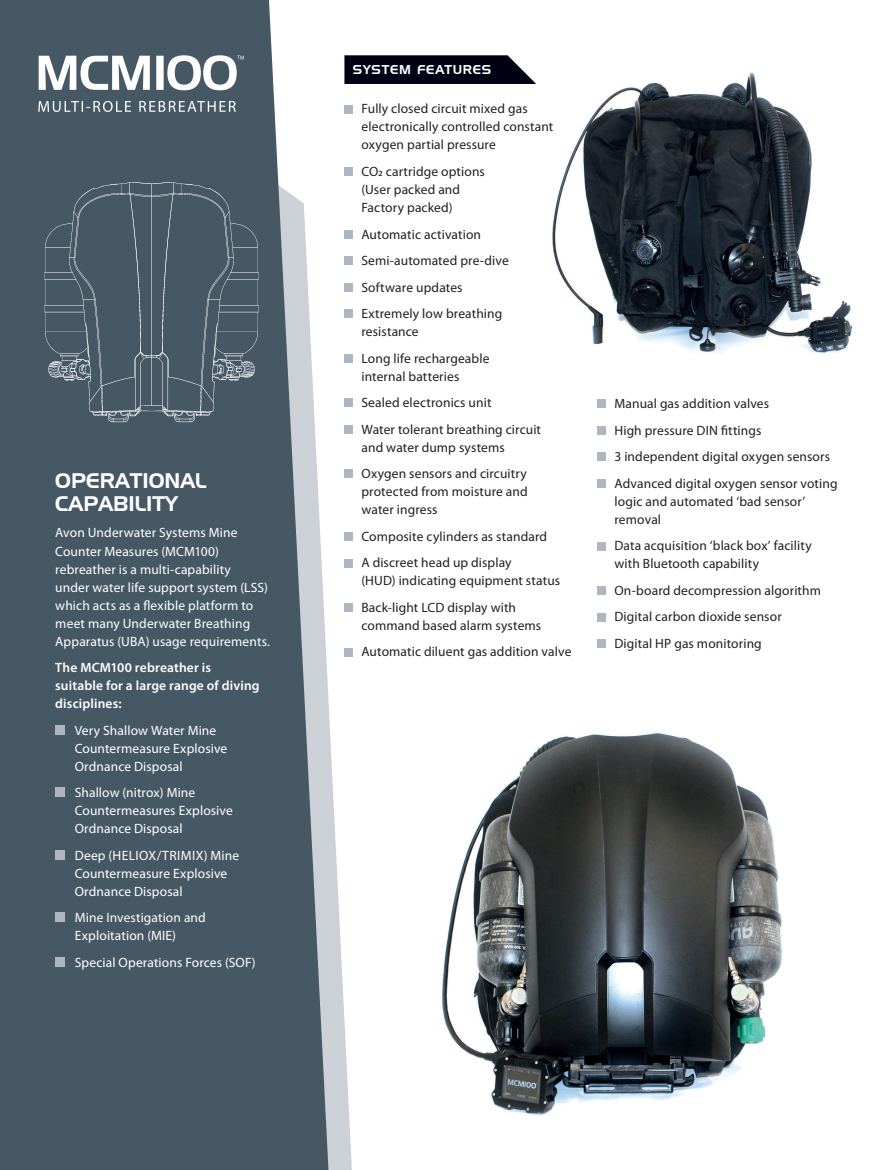
<style>
.page{position:relative;width:893px;height:1170px;background:#fff}
.page>*{position:absolute;margin:0;border:0;box-sizing:border-box;transform-origin:0 0}
.t1{font:21px/22.5px "Hanzel Normal";color:#fff}
.t2{font:13.5px/18px "Myriad Pro";letter-spacing:.01em;color:#231f20}
.t3{font:13.5px/18px "Myriad Pro";letter-spacing:.01em;color:#fff}
.t4{font:600 13.5px/18px "Myriad Pro";letter-spacing:.01em;color:#fff}
.t5{font:12.75px "Hanzel Normal";letter-spacing:.055em;color:#fff}
</style>
<div class="page">
<svg style="left:330px;top:238px;width:23px;height:931px"></svg>
<svg style="left:0;top:0;width:330px;height:1169px;background:#5a6975"></svg>
<hr style="left:892px;top:679px;width:1px;height:490px;background:#000f12">
<img style="left:552px;top:72px;width:300px;height:282px">
<div style="left:55px;top:724px;width:10px;height:10px;background:#aeb6bf"></div>
<div style="left:55px;top:787px;width:10px;height:10px;background:#aeb6bf"></div>
<div style="left:55px;top:849px;width:10px;height:10px;background:#aeb6bf"></div>
<div style="left:55px;top:912px;width:10px;height:10px;background:#aeb6bf"></div>
<div style="left:55px;top:956px;width:10px;height:10px;background:#aeb6bf"></div>
<div style="left:344px;top:105px;width:9px;height:8px;background:#aeb6bf"></div>
<div style="left:344px;top:167px;width:9px;height:9px;background:#aeb6bf"></div>
<div style="left:344px;top:230px;width:9px;height:8px;background:#aeb6bf"></div>
<div style="left:344px;top:256px;width:9px;height:9px;background:#aeb6bf"></div>
<div style="left:344px;top:283px;width:9px;height:8px;background:#aeb6bf"></div>
<div style="left:344px;top:309px;width:9px;height:9px;background:#aeb6bf"></div>
<div style="left:344px;top:354px;width:9px;height:8px;background:#aeb6bf"></div>
<div style="left:344px;top:398px;width:9px;height:9px;background:#aeb6bf"></div>
<div style="left:344px;top:425px;width:9px;height:8px;background:#aeb6bf"></div>
<div style="left:344px;top:469px;width:9px;height:9px;background:#aeb6bf"></div>
<div style="left:344px;top:532px;width:9px;height:8px;background:#aeb6bf"></div>
<div style="left:344px;top:558px;width:9px;height:9px;background:#aeb6bf"></div>
<div style="left:344px;top:603px;width:9px;height:8px;background:#aeb6bf"></div>
<div style="left:344px;top:647px;width:9px;height:9px;background:#aeb6bf"></div>
<img style="left:17px;top:167px;width:260px;height:270px">
<img style="left:442px;top:733px;width:340px;height:382px">
<svg style="left:39px;top:55px;width:205px;height:35px"></svg>
<svg style="left:38px;top:101px;width:198px;height:11px;background:#79858e"></svg>
<div style="left:597px;top:399px;width:9px;height:9px;background:#aeb6bf"></div>
<div style="left:597px;top:426px;width:9px;height:8px;background:#aeb6bf"></div>
<div style="left:597px;top:452px;width:9px;height:9px;background:#aeb6bf"></div>
<div style="left:597px;top:479px;width:9px;height:8px;background:#aeb6bf"></div>
<div style="left:597px;top:541px;width:9px;height:9px;background:#aeb6bf"></div>
<div style="left:597px;top:586px;width:9px;height:8px;background:#aeb6bf"></div>
<div style="left:597px;top:612px;width:9px;height:9px;background:#aeb6bf"></div>
<div style="left:597px;top:639px;width:9px;height:8px;background:#aeb6bf"></div>
<svg style="left:344px;top:55px;width:192px;height:29px;background:#161727"></svg>
<p class="t1" style="left:55px;top:469px;width:153px">OPERATIONAL<br>CAPABILITY</p>
<p class="t3" style="left:55px;top:523px;width:216px">Avon Underwater Systems Mine Counter Measures (MCM100) rebreather is a multi-capability<br>under water life support system (LSS) which acts as a flexible platform to meet many Underwater Breathing Apparatus (UBA) usage requirements.</p>
<p class="t4" style="left:55px;top:658px;width:206px">The MCM100 rebreather is suitable for a large range of diving disciplines:</p>
<p class="t3" style="left:75px;top:720px;width:154px">Very Shallow Water Mine<br>Countermeasure Explosive<br>Ordnance Disposal</p>
<p class="t3" style="left:75px;top:783px;width:160px">Shallow (nitrox) Mine<br>Countermeasures Explosive<br>Ordnance Disposal</p>
<p class="t3" style="left:75px;top:845px;width:166px">Deep (HELIOX/TRIMIX) Mine<br>Countermeasure Explosive<br>Ordnance Disposal</p>
<p class="t3" style="left:75px;top:908px;width:133px">Mine Investigation and<br>Exploitation (MIE)</p>
<p class="t3" style="left:75px;top:952px;width:182px">Special Operations Forces (SOF)</p>
<p class="t5" style="left:353px;top:62px;width:140px">SYSTEM FEATURES</p>
<p class="t2" style="left:361px;top:100px;width:193px">Fully closed circuit mixed gas electronically controlled constant oxygen partial pressure</p>
<p class="t2" style="left:361px;top:162px;width:125px">CO2 cartridge options (User packed and<br>Factory packed)</p>
<p class="t2" style="left:361px;top:225px;width:121px">Automatic activation</p>
<p class="t2" style="left:361px;top:251px;width:149px">Semi-automated pre-dive</p>
<p class="t2" style="left:361px;top:278px;width:103px">Software updates</p>
<p class="t2" style="left:361px;top:304px;width:142px">Extremely low breathing resistance</p>
<p class="t2" style="left:361px;top:349px;width:130px">Long life rechargeable internal batteries</p>
<p class="t2" style="left:361px;top:393px;width:132px">Sealed electronics unit</p>
<p class="t2" style="left:361px;top:420px;width:181px">Water tolerant breathing circuit and water dump systems</p>
<p class="t2" style="left:361px;top:464px;width:168px;text-align:justify">Oxygen sensors and circuitry protected from moisture and water ingress</p>
<p class="t2" style="left:361px;top:527px;width:187px">Composite cylinders as standard</p>
<p class="t2" style="left:361px;top:553px;width:200px">A discreet head up display<br>(HUD) indicating equipment status</p>
<p class="t2" style="left:361px;top:598px;width:181px">Back-light LCD display with command based alarm systems</p>
<p class="t2" style="left:361px;top:642px;width:211px">Automatic diluent gas addition valve</p>
<p class="t2" style="left:614px;top:394px;width:156px">Manual gas addition valves</p>
<p class="t2" style="left:614px;top:421px;width:148px">High pressure DIN fittings</p>
<p class="t2" style="left:614px;top:447px;width:217px">3 independent digital oxygen sensors</p>
<p class="t2" style="left:614px;top:474px;width:225px">Advanced digital oxygen sensor voting logic and automated ‘bad sensor’ removal</p>
<p class="t2" style="left:614px;top:536px;width:199px">Data acquisition ‘black box’ facility with Bluetooth capability</p>
<p class="t2" style="left:614px;top:581px;width:208px">On-board decompression algorithm</p>
<p class="t2" style="left:614px;top:607px;width:169px">Digital carbon dioxide sensor</p>
<p class="t2" style="left:614px;top:634px;width:149px">Digital HP gas monitoring</p>
</div>
